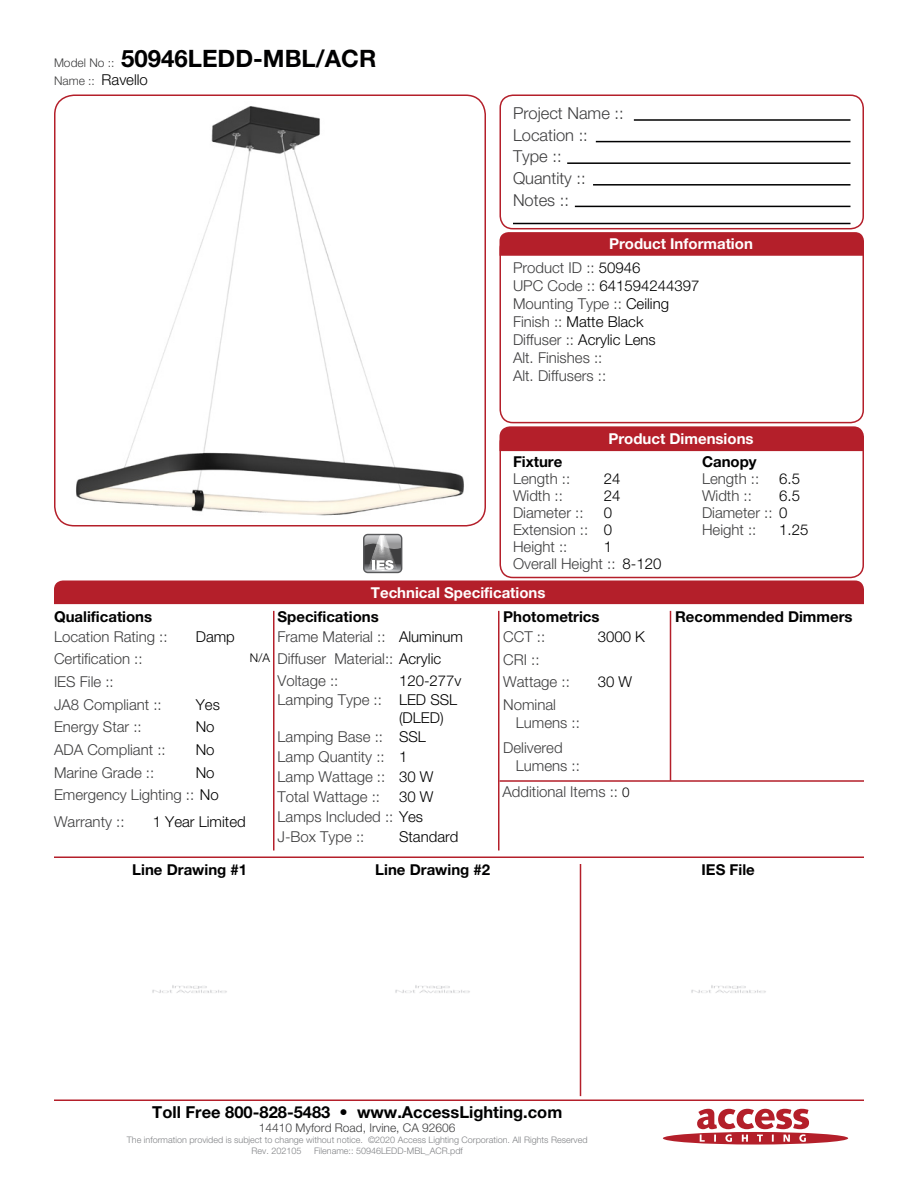
<style>
.page{position:relative;width:918px;height:1188px;background:#fff}
.page>*{position:absolute;margin:0;border:0;box-sizing:border-box;transform-origin:0 0}
.t1{font:700 24px "Helvetica Neue LT Std";color:#000001}
.Left_Justify{font:300 16.5px "Helvetica Neue LT Std";color:#3e3e3f}
.t2{font:700 16.5px "Helvetica Neue LT Std";color:#000001}
.Left_Justify-2{font:300 15px/18px "Helvetica Neue LT Std";color:#3e3e3f}
.Left_Justify-3{font:300 15px/18px "Helvetica Neue LT Std";color:#000001}
.Left_Justify-4{font:700 15px "Helvetica Neue LT Std";color:#000001}
.t3{font:700 15px "Helvetica Neue LT Std";color:#fff}
.t4{font:300 12px "Helvetica Neue LT Std";color:#3e3e3f}
.Left_Justify-5{font:300 12px "Helvetica Neue LT Std";color:#000001}
.t5{font:300 9px "Helvetica Neue LT Std";color:#808285}
.s1{font-weight:300;font-size:12px;color:#3e3e3f}
.s2{font-size:12px;color:#3e3e3f}
.s3{color:#000001}
.s4{color:#3e3e3f}
.s5{font-size:13.5px;color:#000001}
</style>
<div class="page">
<svg style="left:663px;top:1109px;width:185px;height:36px"></svg>
<div style="left:499px;top:94px;width:365px;height:135px;border:2px solid #b41f2a;border-radius:13px"></div>
<div style="left:499px;top:235px;width:365px;height:188px;border:2px solid #b41f2a;border-radius:13px"></div>
<div style="left:499px;top:430px;width:365px;height:148px;border:2px solid #b41f2a;border-radius:13px"></div>
<hr style="left:634px;top:119px;width:217px;height:2px;background:#000001">
<hr style="left:596px;top:141px;width:254px;height:1px;background:#000001">
<hr style="left:593px;top:184px;width:258px;height:2px;background:#000001">
<hr style="left:567px;top:162px;width:283px;height:2px;background:#000001">
<hr style="left:575px;top:206px;width:275px;height:1px;background:#000001">
<hr style="left:513px;top:223px;width:337px;height:1px;background:#000001">
<svg style="left:500px;top:232px;width:364px;height:24px;background:#b5232d"></svg>
<div style="left:500px;top:426px;width:364px;height:25px;background:#b41f2a"></div>
<div style="left:54px;top:580px;width:810px;height:24px;background:#b41f2a"></div>
<hr style="left:54px;top:856px;width:810px;height:2px;background:#b41f2a">
<hr style="left:54px;top:1100px;width:810px;height:1px;background:#b41f2a">
<hr style="left:670px;top:611px;width:1px;height:170px;background:#b41f2a">
<hr style="left:580px;top:864px;width:1px;height:232px;background:#b41f2a">
<hr style="left:498px;top:611px;width:2px;height:239px;background:#b41f2a">
<hr style="left:273px;top:611px;width:1px;height:239px;background:#b41f2a">
<div style="left:54px;top:94px;width:432px;height:432px;border:2px solid #b41f2a;border-radius:20px"></div>
<hr style="left:500px;top:780px;width:364px;height:2px;background:#b41f2a">
<img style="left:76px;top:106px;width:388px;height:410px">
<div style="left:363px;top:534px;width:39px;height:39px;border:1px solid #57585a;border-radius:4px"></div>
<svg style="left:363px;top:535px;width:40px;height:37px"></svg>
<img style="left:152px;top:985px;width:75px;height:8px">
<img style="left:395px;top:985px;width:75px;height:8px">
<img style="left:691px;top:985px;width:75px;height:8px">
<p class="t1" style="left:54px;top:44px;width:324px"><span class="s1">Model No ::</span> 50946LEDD-MBL/ACR</p>
<p class="Left_Justify-3" style="left:54px;top:70px;width:95px"><span class="s2">Name ::</span> Ravello</p>
<p class="Left_Justify" style="left:513px;top:103px;width:112px">Project Name ::</p>
<p class="Left_Justify" style="left:513px;top:125px;width:76px">Location ::</p>
<p class="Left_Justify" style="left:513px;top:146px;width:50px">Type ::</p>
<p class="Left_Justify" style="left:513px;top:168px;width:74px">Quantity ::</p>
<p class="Left_Justify" style="left:513px;top:190px;width:57px">Notes ::</p>
<p class="t3" style="left:609px;top:235px;width:145px">Product Information</p>
<p class="Left_Justify-2" style="left:513px;top:259px;width:129px">Product ID :: <span class="s3">50946</span></p>
<p class="Left_Justify-3" style="left:513px;top:277px;width:188px"><span class="s4">UPC Code ::</span> 641594244397</p>
<p class="Left_Justify-2" style="left:513px;top:295px;width:158px">Mounting Type :: <span class="s3">Ceiling</span></p>
<p class="Left_Justify-3" style="left:513px;top:313px;width:132px"><span class="s4">Finish ::</span> Matte Black</p>
<p class="Left_Justify-3" style="left:513px;top:331px;width:144px"><span class="s4">Diffuser ::</span> Acrylic Lens</p>
<p class="Left_Justify-2" style="left:513px;top:349px;width:91px">Alt. Finishes ::</p>
<p class="Left_Justify-2" style="left:513px;top:367px;width:95px">Alt. Diffusers ::</p>
<p class="t3" style="left:608px;top:429px;width:147px">Product Dimensions</p>
<p class="Left_Justify-4" style="left:513px;top:453px;width:51px">Fixture</p>
<p class="Left_Justify-4" style="left:702px;top:453px;width:56px">Canopy</p>
<p class="Left_Justify-2" style="left:513px;top:470px;width:59px">Length ::</p>
<p class="Left_Justify-3" style="left:604px;top:470px;width:18px">24</p>
<p class="Left_Justify-2" style="left:702px;top:470px;width:59px">Length ::</p>
<p class="Left_Justify-3" style="left:779px;top:470px;width:22px">6.5</p>
<p class="Left_Justify-2" style="left:513px;top:487px;width:51px">Width ::</p>
<p class="Left_Justify-2" style="left:513px;top:537px;width:56px">Height ::</p>
<p class="Left_Justify-2" style="left:702px;top:487px;width:51px">Width ::</p>
<p class="Left_Justify-3" style="left:604px;top:487px;width:18px">24</p>
<p class="Left_Justify-3" style="left:779px;top:487px;width:22px">6.5</p>
<p class="Left_Justify-2" style="left:513px;top:503px;width:72px">Diameter ::</p>
<p class="Left_Justify-2" style="left:513px;top:520px;width:77px">Extension ::</p>
<p class="Left_Justify-3" style="left:604px;top:503px;width:10px">0</p>
<p class="Left_Justify-2" style="left:702px;top:503px;width:87px">Diameter :: <span class="s3">0</span></p>
<p class="Left_Justify-3" style="left:604px;top:520px;width:10px">0</p>
<p class="Left_Justify-3" style="left:779px;top:520px;width:31px">1.25</p>
<p class="Left_Justify-2" style="left:702px;top:520px;width:56px">Height ::</p>
<p class="Left_Justify-3" style="left:604px;top:537px;width:10px">1</p>
<p class="Left_Justify-2" style="left:513px;top:554px;width:104px">Overall Height ::</p>
<p class="Left_Justify-3" style="left:622px;top:554px;width:40px">8-120</p>
<p class="t3" style="left:371px;top:583px;width:176px">Technical Specifications</p>
<p class="Left_Justify-4" style="left:54px;top:607px;width:100px">Qualifications</p>
<p class="Left_Justify-4" style="left:503px;top:607px;width:98px">Photometrics</p>
<p class="Left_Justify-4" style="left:675px;top:607px;width:179px">Recommended Dimmers</p>
<p class="Left_Justify-4" style="left:278px;top:607px;width:103px">Specifications</p>
<p class="Left_Justify-2" style="left:54px;top:627px;width:115px">Location Rating ::</p>
<p class="Left_Justify-2" style="left:503px;top:627px;width:43px">CCT ::</p>
<p class="Left_Justify-2" style="left:503px;top:650px;width:38px">CRI ::</p>
<p class="Left_Justify-2" style="left:503px;top:673px;width:68px">Wattage ::</p>
<p class="Left_Justify-2" style="left:516px;top:695px;width:66px;text-indent:-13px">Nominal<br>Lumens ::</p>
<p class="Left_Justify-2" style="left:516px;top:738px;width:66px;text-indent:-13px">Delivered<br>Lumens ::</p>
<p class="Left_Justify-3" style="left:196px;top:627px;width:41px">Damp</p>
<p class="Left_Justify-3" style="left:598px;top:627px;width:49px">3000 K</p>
<p class="Left_Justify-3" style="left:598px;top:673px;width:36px">30 W</p>
<p class="Left_Justify-2" style="left:278px;top:627px;width:110px">Frame Material ::</p>
<p class="Left_Justify-2" style="left:278px;top:671px;width:62px">Voltage ::</p>
<p class="Left_Justify-3" style="left:399px;top:627px;width:66px">Aluminum</p>
<p class="Left_Justify-3" style="left:399px;top:671px;width:64px">120-277v</p>
<p class="Left_Justify-2" style="left:54px;top:650px;width:90px">Certification ::</p>
<p class="Left_Justify-2" style="left:54px;top:695px;width:109px">JA8 Compliant ::</p>
<p class="Left_Justify-5" style="left:250px;top:651px;width:22px">N/A</p>
<p class="Left_Justify-2" style="left:278px;top:650px;width:165px">Diffuser Material:: <span class="s3">Acrylic</span></p>
<p class="Left_Justify-2" style="left:278px;top:691px;width:106px">Lamping Type ::</p>
<p class="Left_Justify-2" style="left:278px;top:727px;width:107px">Lamping Base ::</p>
<p class="Left_Justify-2" style="left:278px;top:747px;width:109px">Lamp Quantity ::</p>
<p class="Left_Justify-2" style="left:278px;top:767px;width:109px">Lamp Wattage ::</p>
<p class="Left_Justify-2" style="left:278px;top:787px;width:104px">Total Wattage ::</p>
<p class="Left_Justify-2" style="left:278px;top:808px;width:147px">Lamps Included :: <span class="s3">Yes</span></p>
<p class="Left_Justify-2" style="left:278px;top:828px;width:88px">J-Box Type ::</p>
<p class="Left_Justify-2" style="left:54px;top:673px;width:61px">IES File ::</p>
<p class="Left_Justify-2" style="left:54px;top:718px;width:89px">Energy Star ::</p>
<p class="Left_Justify-2" style="left:54px;top:740px;width:113px">ADA Compliant ::</p>
<p class="Left_Justify-2" style="left:54px;top:763px;width:102px">Marine Grade ::</p>
<p class="Left_Justify-2" style="left:54px;top:786px;width:166px">Emergency Lighting :: <span class="s3">No</span></p>
<p class="Left_Justify-3" style="left:399px;top:691px;width:60px">LED SSL (DLED)</p>
<p class="Left_Justify-3" style="left:399px;top:727px;width:28px">SSL</p>
<p class="Left_Justify-3" style="left:399px;top:747px;width:10px">1</p>
<p class="Left_Justify-3" style="left:399px;top:767px;width:36px">30 W</p>
<p class="Left_Justify-3" style="left:399px;top:787px;width:36px">30 W</p>
<p class="Left_Justify-3" style="left:196px;top:695px;width:26px">Yes</p>
<p class="Left_Justify-3" style="left:196px;top:718px;width:20px">No</p>
<p class="Left_Justify-3" style="left:196px;top:740px;width:20px">No</p>
<p class="Left_Justify-3" style="left:196px;top:763px;width:20px">No</p>
<p class="Left_Justify-2" style="left:502px;top:782px;width:129px">Additional Items :: <span class="s5">0</span></p>
<p class="Left_Justify-2" style="left:54px;top:813px;width:72px">Warranty ::</p>
<p class="Left_Justify-3" style="left:153px;top:813px;width:95px">1 Year Limited</p>
<p class="Left_Justify-3" style="left:399px;top:828px;width:61px">Standard</p>
<p class="Left_Justify-4" style="left:132px;top:860px;width:116px">Line Drawing #1</p>
<p class="Left_Justify-4" style="left:375px;top:860px;width:116px">Line Drawing #2</p>
<p class="Left_Justify-4" style="left:702px;top:860px;width:55px">IES File</p>
<p class="t2" style="left:152px;top:1101px;width:412px">Toll Free 800-828-5483 • www.AccessLighting.com</p>
<p class="t4" style="left:259px;top:1120px;width:198px">14410 Myford Road, Irvine, CA 92606</p>
<p class="t5" style="left:127px;top:1134px;width:462px">The information provided is subject to change without notice. ©2020 Access Lighting Corporation. All Rights Reserved</p>
<p class="t5" style="left:252px;top:1145px;width:51px">Rev. 202105</p>
<p class="t5" style="left:314px;top:1145px;width:150px">Filename:: 50946LEDD-MBL_ACR.pdf</p>
</div>
